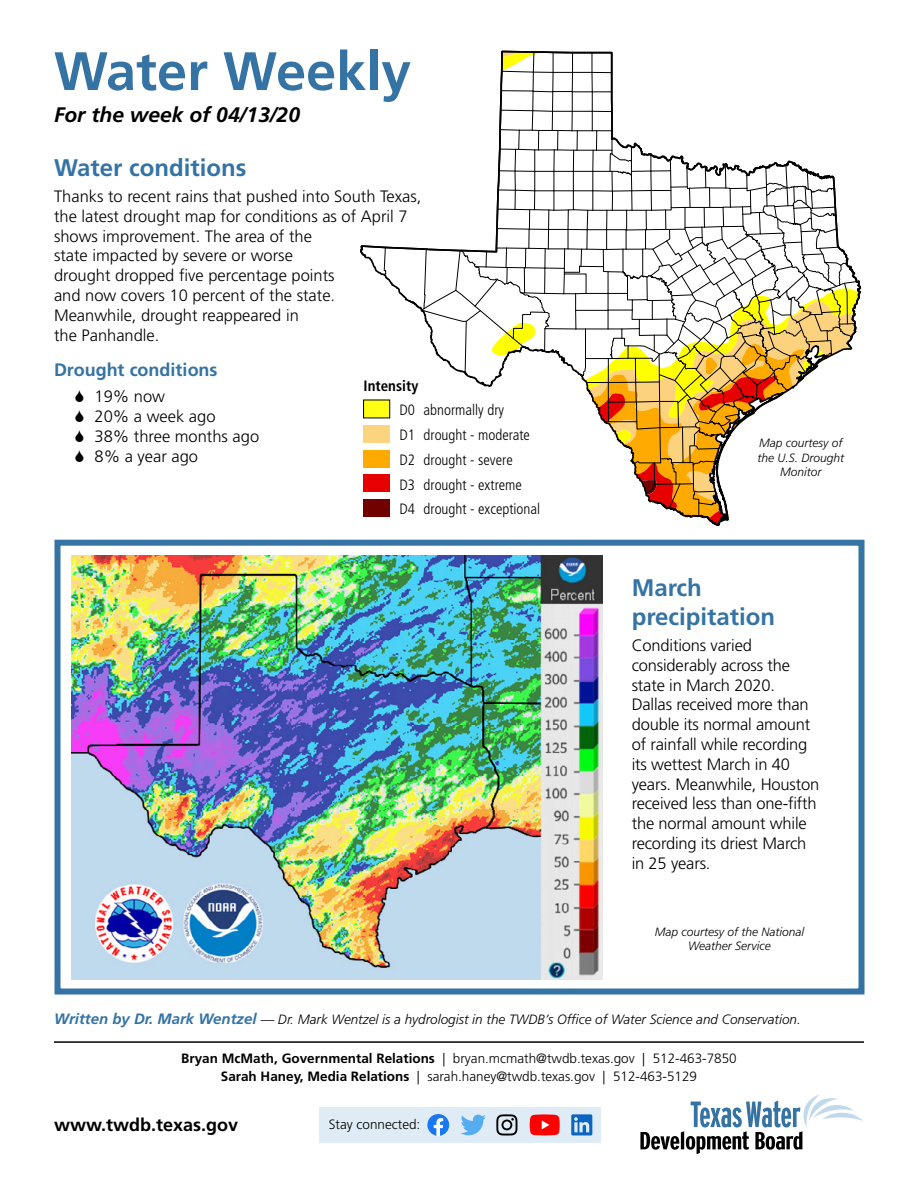
<style>
.page{position:relative;width:918px;height:1188px;background:#fff}
.page>*{position:absolute;margin:0;border:0;box-sizing:border-box;transform-origin:0 0}
.heading_1{font:700 54px "Frutiger LT Std";color:#3473a3}
.heading_2{font:700 24px/28.8px "Frutiger LT Std";color:#3473a3}
.heading_1_date_line{font:italic 700 21px "Frutiger LT Std";color:#000}
.contact_info{font:700 18px "Frutiger LT Std";color:#000}
.heading_3{font:700 18px "Frutiger LT Std";color:#3473a3}
.body{font:300 16.5px/19.8px "Frutiger LT Std";color:#000}
.heading_2-2{font:300 16.5px/19.8px "Frutiger LT Std";letter-spacing:-.01em;color:#000}
.t1{font:300 condensed 15px/24.8px "Frutiger LT Std";color:#000}
.t2{font:700 condensed 15px "Frutiger LT Std";color:#000}
.contact_info-2{font:300 13.5px/18px "Frutiger LT Std";color:#000;text-align:center}
.heading_4{font:italic 300 13.5px "Frutiger LT Std";color:#000}
.t3{font:italic 300 12px/14.4px "Frutiger LT Std";color:#000;text-align:center}
.s1{font-weight:700;font-size:15px;color:#3473a3}
.s2{font-weight:700}
</style>
<div class="page">
<div style="left:54px;top:540px;width:810px;height:454px;border:6px solid #3473a3"></div>
<div style="left:319px;top:1107px;width:282px;height:35px;background:#dfecf5"></div>
<svg style="left:731px;top:160px;width:131px;height:274px"></svg>
<svg style="left:360px;top:50px;width:371px;height:476px"></svg>
<div style="left:364px;top:400px;width:26px;height:18px;background:#ffff13"></div>
<div style="left:363px;top:400px;width:27px;height:18px;border:1px solid #000"></div>
<div style="left:364px;top:425px;width:26px;height:18px;background:#fcd37f"></div>
<div style="left:364px;top:450px;width:26px;height:18px;background:#fa0"></div>
<div style="left:364px;top:474px;width:26px;height:18px;background:#e60000"></div>
<div style="left:364px;top:499px;width:26px;height:18px;background:#730000"></div>
<img style="left:72px;top:556px;width:530px;height:423px">
<hr style="left:54px;top:1041px;width:810px;height:2px;background:#000">
<svg style="left:640px;top:1094px;width:223px;height:60px"></svg>
<svg style="left:427px;top:1114px;width:22px;height:22px"></svg>
<svg style="left:461px;top:1115px;width:25px;height:20px"></svg>
<svg style="left:496px;top:1114px;width:21px;height:22px"></svg>
<svg style="left:530px;top:1114px;width:30px;height:21px"></svg>
<svg style="left:571px;top:1114px;width:21px;height:21px"></svg>
<p class="heading_1" style="left:54px;top:40px;width:359px">Water Weekly</p>
<p class="heading_1_date_line" style="left:54px;top:102px;width:248px">For the week of 04/13/20</p>
<p class="heading_2" style="left:54px;top:153px;width:194px">Water conditions</p>
<p class="body" style="left:54px;top:187px;width:369px">Thanks to recent rains that pushed into South Texas, the latest drought map for conditions as of April 7 shows improvement. The area of the<br>state impacted by severe or worse<br>drought dropped five percentage points<br>and now covers 10 percent of the state.<br>Meanwhile, drought reappeared in<br>the Panhandle.</p>
<p class="heading_3" style="left:54px;top:359px;width:165px">Drought conditions</p>
<p class="body" style="left:94px;top:387px;width:72px">19% now</p>
<p class="body" style="left:94px;top:407px;width:123px">20% a week ago</p>
<p class="body" style="left:94px;top:427px;width:166px">38% three months ago</p>
<p class="body" style="left:94px;top:446px;width:105px">8% a year ago</p>
<p class="t2" style="left:364px;top:377px;width:56px">Intensity</p>
<p class="t1" style="left:400px;top:398px;width:142px">D0 abnormally dry<br>D1 drought - moderate<br>D2 drought - severe<br>D3 drought - extreme<br>D4 drought - exceptional</p>
<p class="t3" style="left:757px;top:436px;width:88px">Map courtesy of the U.S. Drought<br>Monitor</p>
<p class="heading_2" style="left:632px;top:573px;width:145px">March precipitation</p>
<p class="heading_2-2" style="left:632px;top:636px;width:189px">Conditions varied considerably across the state in March 2020.<br>Dallas received more than double its normal amount of rainfall while recording its wettest March in 40 years. Meanwhile, Houston received less than one-fifth the normal amount while recording its driest March in 25 years.</p>
<p class="t3" style="left:655px;top:925px;width:151px">Map courtesy of the National<br>Weather Service</p>
<p class="heading_4" style="left:54px;top:1011px;width:748px"><span class="s1">Written by Dr. Mark Wentzel</span> — Dr. Mark Wentzel is a hydrologist in the TWDB’s Office of Water Science and Conservation.</p>
<p class="contact_info-2" style="left:181px;top:1050px;width:557px"><span class="s2">Bryan McMath, Governmental Relations</span> | bryan.mcmath@twdb.texas.gov | 512-463-7850<br><span class="s2">Sarah Haney, Media Relations</span> | sarah.haney@twdb.texas.gov | 512-463-5129</p>
<p class="contact_info" style="left:54px;top:1114px;width:186px">www.twdb.texas.gov</p>
<p class="contact_info-2" style="left:329px;top:1116px;width:93px">Stay connected:</p>
</div>
